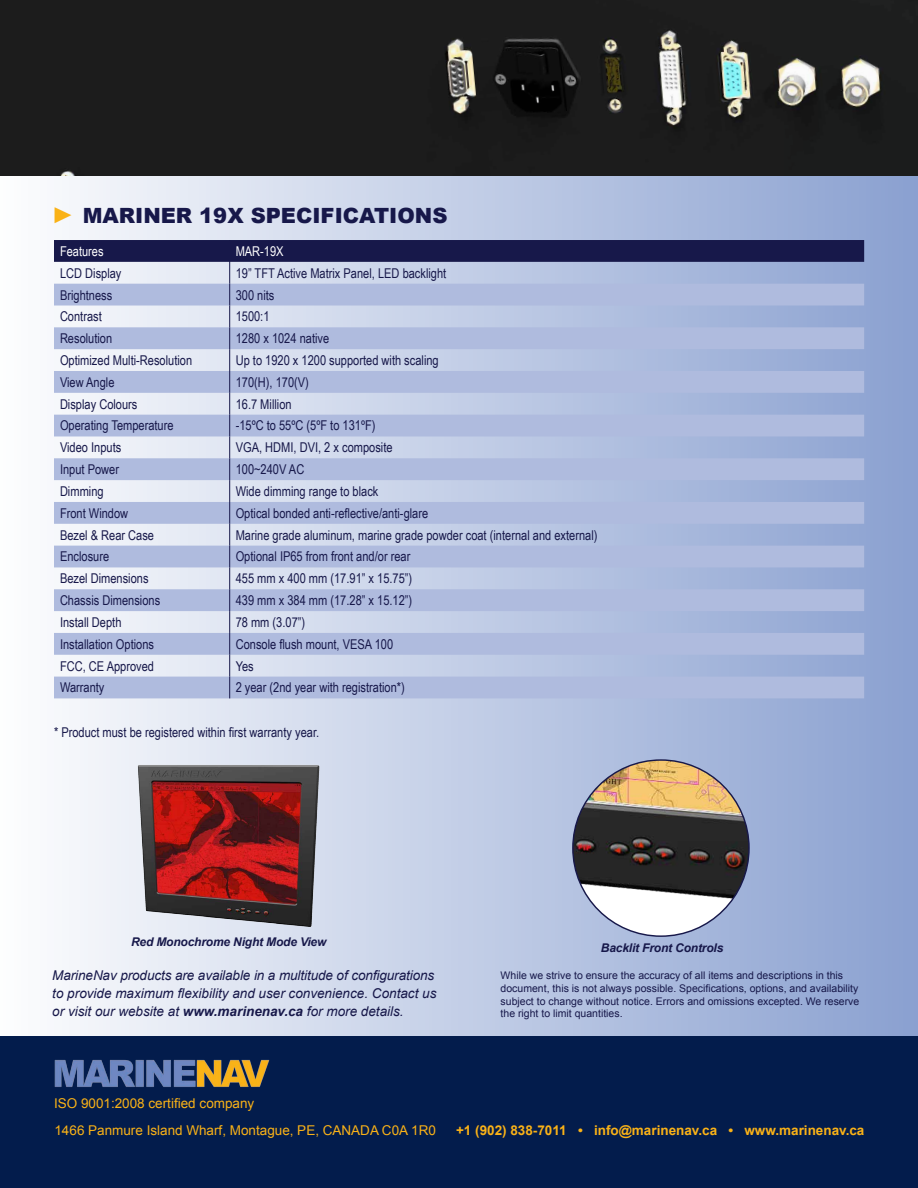
<style>
.page{position:relative;width:918px;height:1188px;background:#fff}
.page>*{position:absolute;margin:0;border:0;box-sizing:border-box;transform-origin:0 0}
.t1{font:900 21px "Arial";color:#17184a}
.t2{font:13.5px "Arial Narrow";color:#17184a}
.t3{font:italic 13.5px/18px "Arial";color:#17184a}
.t4{font:13.5px/26.5px "Arial";color:#fab217}
.t5{font:700 13.5px "Arial";color:#fab217}
.t6{font:13.5px "Arial Narrow";color:#fff}
.t7{font:italic 700 12px "Arial";letter-spacing:-.015em;color:#17184a}
.t8{font:10.5px/12.6px "Arial";color:#17184a}
.s1{font-family:"Minion Pro";font-weight:400;font-size:34.2px;color:#fab217}
.s2{font-weight:700}
</style>
<div class="page">
<div style="left:0;top:0;width:918px;height:1188px;background:linear-gradient(to right,#fcfcfd,#899fcf)"></div>
<div style="left:0;top:1037px;width:918px;height:151px;background:#031c4c"></div>
<img style="left:54px;top:1060px;width:215px;height:27px">
<svg style="left:54px;top:240px;width:810px;height:458px;background:#b1bcdb"></svg>
<img style="left:0;top:0;width:918px;height:176px">
<img style="left:134px;top:758px;width:190px;height:168px">
<div style="left:573px;top:760px;width:176px;height:176px;background:#fff;border-radius:50%"></div>
<img style="left:573px;top:760px;width:176px;height:156px">
<h1 class="t1" style="left:52px;top:200px;width:397px"><span class="s1">▶</span> MARINER 19X SPECIFICATIONS</h1>
<p class="t6" style="left:60px;top:241px;width:45px">Features</p>
<p class="t6" style="left:236px;top:241px;width:49px">MAR-19X</p>
<p class="t2" style="left:60px;top:263px;width:63px">LCD Display</p>
<p class="t2" style="left:236px;top:263px;width:212px">19” TFT Active Matrix Panel, LED backlight</p>
<p class="t2" style="left:60px;top:285px;width:54px">Brightness</p>
<p class="t2" style="left:236px;top:285px;width:40px">300 nits</p>
<p class="t2" style="left:60px;top:307px;width:43px">Contrast</p>
<p class="t2" style="left:236px;top:307px;width:35px">1500:1</p>
<p class="t2" style="left:60px;top:329px;width:54px">Resolution</p>
<p class="t2" style="left:236px;top:329px;width:95px">1280 x 1024 native</p>
<p class="t2" style="left:60px;top:350px;width:134px">Optimized Multi-Resolution</p>
<p class="t2" style="left:236px;top:350px;width:205px">Up to 1920 x 1200 supported with scaling</p>
<p class="t2" style="left:60px;top:372px;width:56px">View Angle</p>
<p class="t2" style="left:236px;top:372px;width:75px">170(H), 170(V)</p>
<p class="t2" style="left:60px;top:394px;width:79px">Display Colours</p>
<p class="t2" style="left:236px;top:394px;width:57px">16.7 Million</p>
<p class="t2" style="left:60px;top:416px;width:115px">Operating Temperature</p>
<p class="t2" style="left:236px;top:416px;width:141px">-15ºC to 55ºC (5ºF to 131ºF)</p>
<p class="t2" style="left:60px;top:438px;width:63px">Video Inputs</p>
<p class="t2" style="left:236px;top:438px;width:158px">VGA, HDMI, DVI, 2 x composite</p>
<p class="t2" style="left:60px;top:459px;width:61px">Input Power</p>
<p class="t2" style="left:236px;top:459px;width:70px">100~240V AC</p>
<p class="t2" style="left:60px;top:481px;width:45px">Dimming</p>
<p class="t2" style="left:236px;top:481px;width:144px">Wide dimming range to black</p>
<p class="t2" style="left:60px;top:503px;width:70px">Front Window</p>
<p class="t2" style="left:236px;top:503px;width:194px">Optical bonded anti-reflective/anti-glare</p>
<p class="t2" style="left:60px;top:525px;width:96px">Bezel &amp; Rear Case</p>
<p class="t2" style="left:236px;top:525px;width:363px">Marine grade aluminum, marine grade powder coat (internal and external)</p>
<p class="t2" style="left:60px;top:547px;width:51px">Enclosure</p>
<p class="t2" style="left:236px;top:547px;width:176px">Optional IP65 from front and/or rear</p>
<p class="t2" style="left:60px;top:569px;width:90px">Bezel Dimensions</p>
<p class="t2" style="left:236px;top:569px;width:178px">455 mm x 400 mm (17.91” x 15.75”)</p>
<p class="t2" style="left:60px;top:590px;width:102px">Chassis Dimensions</p>
<p class="t2" style="left:236px;top:590px;width:178px">439 mm x 384 mm (17.28” x 15.12”)</p>
<p class="t2" style="left:60px;top:612px;width:63px">Install Depth</p>
<p class="t2" style="left:236px;top:612px;width:71px">78 mm (3.07”)</p>
<p class="t2" style="left:60px;top:634px;width:96px">Installation Options</p>
<p class="t2" style="left:236px;top:634px;width:159px">Console flush mount, VESA 100</p>
<p class="t2" style="left:60px;top:656px;width:96px">FCC, CE Approved</p>
<p class="t2" style="left:236px;top:656px;width:20px">Yes</p>
<p class="t2" style="left:60px;top:678px;width:46px">Warranty</p>
<p class="t2" style="left:236px;top:678px;width:171px">2 year (2nd year with registration*)</p>
<p class="t2" style="left:54px;top:722px;width:267px">* Product must be registered within first warranty year.</p>
<p class="t7" style="left:131px;top:934px;width:197px">Red Monochrome Night Mode View</p>
<p class="t7" style="left:601px;top:940px;width:124px">Backlit Front Controls</p>
<p class="t3" style="left:52px;top:966px;width:386px">MarineNav products are available in a multitude of configurations to provide maximum flexibility and user convenience. Contact us or visit our website at <span class="s2">www.marinenav.ca</span> for more details.</p>
<p class="t8" style="left:501px;top:970px;width:360px">While we strive to ensure the accuracy of all items and descriptions in this document, this is not always possible. Specifications, options, and availability subject to change without notice. Errors and omissions excepted. We reserve the right to limit quantities.</p>
<p class="t4" style="left:54px;top:1090px;width:383px">ISO 9001:2008 certified company<br>1466 Panmure Island Wharf, Montague, PE, CANADA C0A 1R0</p>
<p class="t5" style="left:456px;top:1121px;width:410px">+1 (902) 838-7011 • info@marinenav.ca • www.marinenav.ca</p>
</div>
